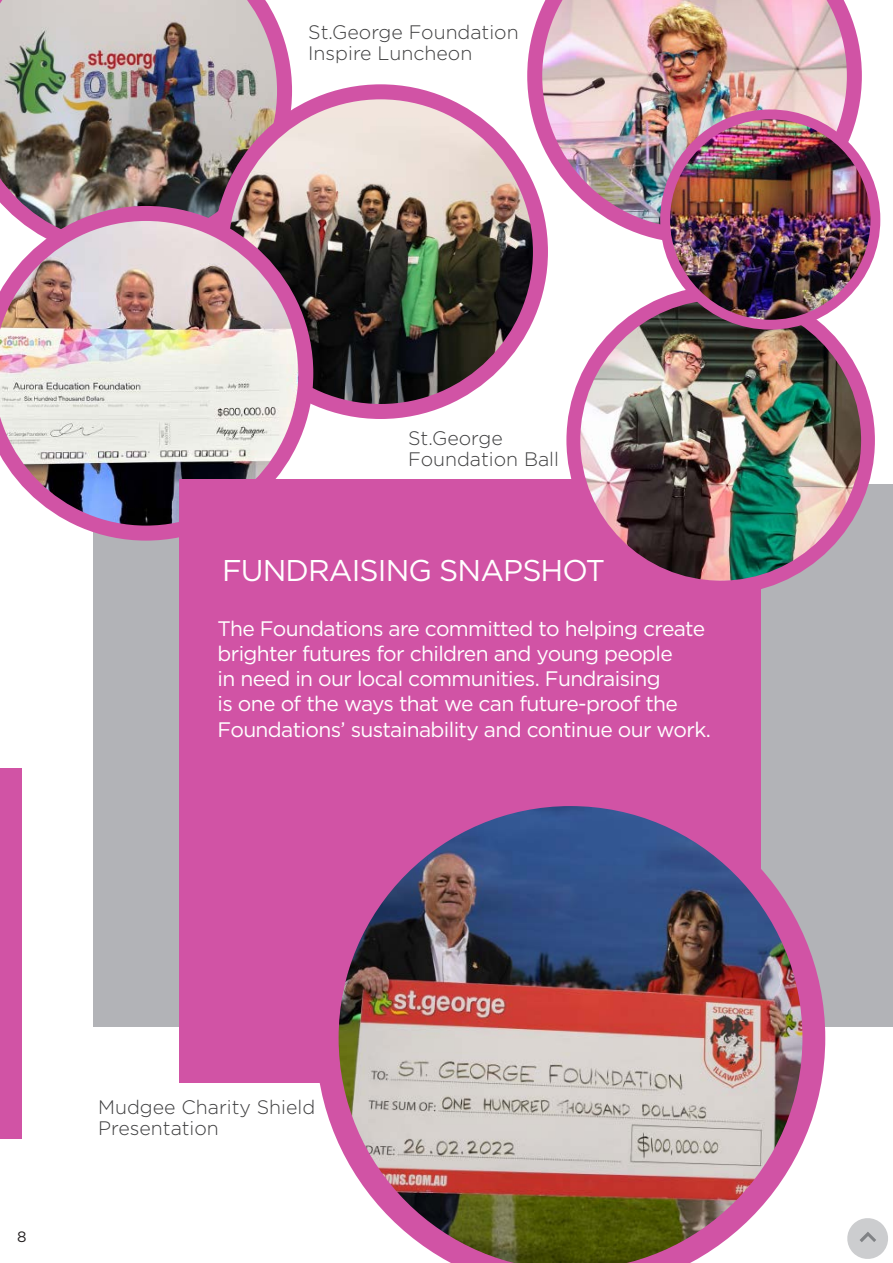
<style>
.page{position:relative;width:893px;height:1263px;background:#fff}
.page>*{position:absolute;margin:0;border:0;box-sizing:border-box;transform-origin:0 0}
.t1{font:30px "Gotham";letter-spacing:-.03em;color:#fff}
.t2{font:21px/25.2px "Gotham";letter-spacing:-.03em;color:#fff}
.t3{font:300 19.5px/21px "Gotham";color:#3e3e3f}
.t4{font:15px "Gotham";color:#231f20}
</style>
<div class="page">
<div style="left:94px;top:485px;width:799px;height:542px;background:#b2b3b7"></div>
<img style="left:0;top:0;width:292px;height:206px">
<img style="left:221px;top:92px;width:319px;height:319px;border-radius:160px">
<div style="left:213px;top:84px;width:335px;height:335px;border:15px solid #d153a5;border-radius:50%"></div>
<img style="left:527px;top:0;width:335px;height:243px">
<img style="left:0;top:206px;width:313px;height:335px">
<div style="left:179px;top:479px;width:582px;height:603px;background:#d153a5"></div>
<img style="left:316px;top:806px;width:509px;height:457px">
<img style="left:573px;top:293px;width:295px;height:294px;border-radius:147px">
<div style="left:566px;top:286px;width:309px;height:308px;border:14px solid #d153a5;border-radius:50%"></div>
<img style="left:665px;top:117px;width:210px;height:208px">
<div style="left:660px;top:109px;width:220px;height:221px;border:10px solid #d153a5;border-radius:50%"></div>
<div style="left:0;top:768px;width:21px;height:370px;background:#d153a5"></div>
<svg style="left:847px;top:1218px;width:41px;height:41px"></svg>
<p class="t3" style="left:308px;top:21px;width:212px">St.George Foundation<br>Inspire Luncheon</p>
<p class="t3" style="left:408px;top:427px;width:152px">St.George<br>Foundation Ball</p>
<h1 class="t1" style="left:222px;top:551px;width:384px">FUNDRAISING SNAPSHOT</h1>
<p class="t2" style="left:218px;top:615px;width:495px">The Foundations are committed to helping create brighter futures for children and young people<br>in need in our local communities. Fundraising<br>is one of the ways that we can future-proof the Foundations’ sustainability and continue our work.</p>
<p class="t4" style="left:17px;top:1227px;width:11px">8</p>
<p class="t3" style="left:98px;top:1096px;width:219px">Mudgee Charity Shield<br>Presentation</p>
</div>
